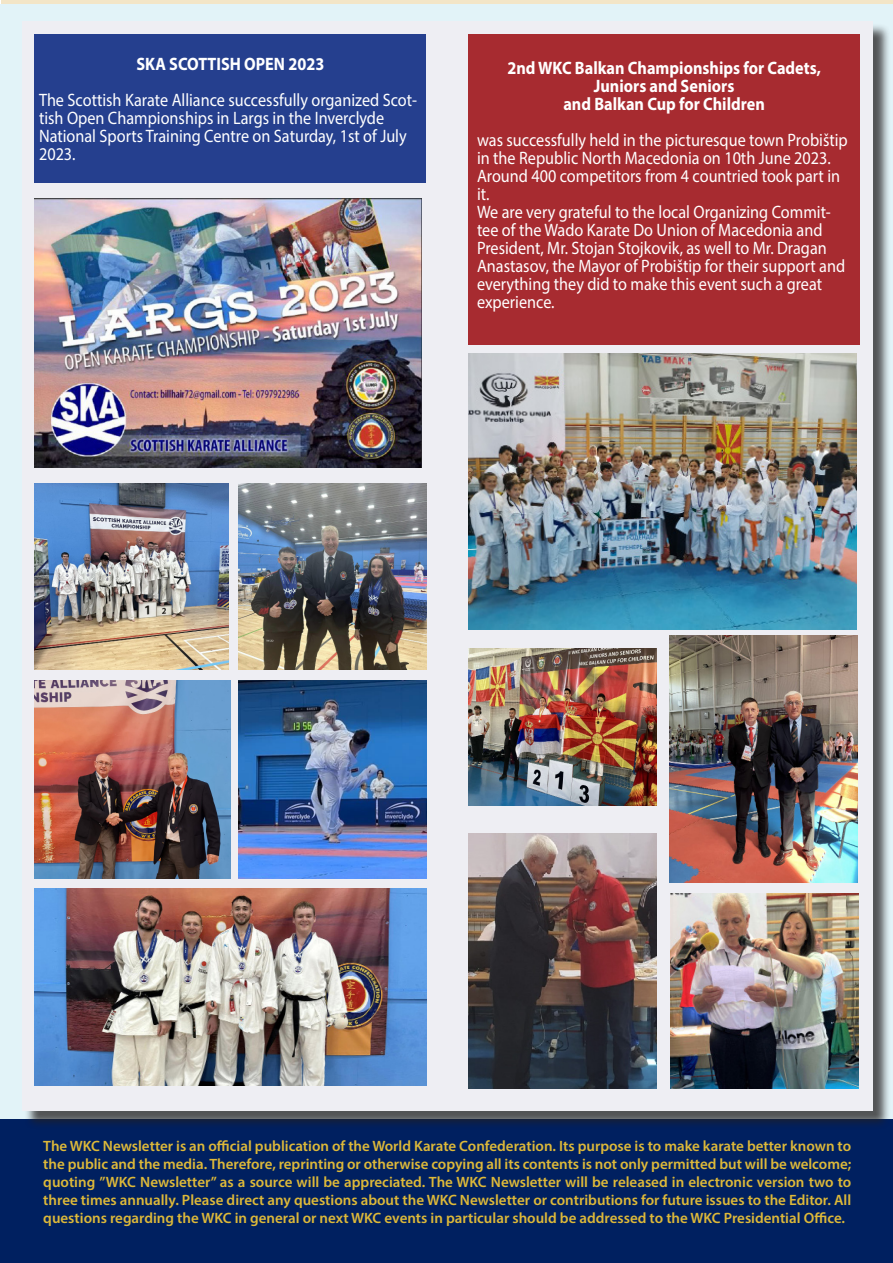
<style>
.page{position:relative;width:893px;height:1263px;background:#fff}
.page>*{position:absolute;margin:0;border:0;box-sizing:border-box;transform-origin:0 0}
.t2{font:18px/18px "Myriad Pro";color:#fff;scale:.9 1}
.t2-2{font:700 18px/18px "Myriad Pro";color:#fff;text-align:center;scale:.9 1}
.Paragraph_Style_1{font:600 15px/18px "Myriad Pro";color:#deb939;text-align:justify}
</style>
<div class="page">
<div style="left:1px;top:4px;width:892px;height:1259px;background:#e2f3f8"></div>
<div style="left:0;top:1119px;width:893px;height:144px;background:#002060"></div>
<div style="left:24px;top:24px;width:867px;height:1105px;background:#231f20;opacity:.75"></div>
<div style="left:22px;top:21px;width:850px;height:1090px;background:#eeeef3"></div>
<img style="left:35px;top:198px;width:387px;height:270px">
<div style="left:35px;top:34px;width:391px;height:149px;background:#253f8e"></div>
<img style="left:35px;top:484px;width:194px;height:186px">
<div style="left:469px;top:34px;width:391px;height:310px;background:#a72b30"></div>
<img style="left:238px;top:483px;width:188px;height:187px">
<img style="left:35px;top:681px;width:195px;height:197px">
<img style="left:35px;top:888px;width:391px;height:197px">
<img style="left:238px;top:681px;width:188px;height:197px">
<img style="left:469px;top:354px;width:387px;height:276px">
<img style="left:469px;top:649px;width:187px;height:157px">
<img style="left:671px;top:893px;width:188px;height:196px">
<img style="left:469px;top:833px;width:187px;height:256px">
<img style="left:669px;top:636px;width:188px;height:246px">
<p class="t2-2" style="left:136px;top:54px;width:210px">SKA SCOTTISH OPEN 2023</p>
<p class="t2" style="left:39px;top:90px;width:421px">The Scottish Karate Alliance successfully organized Scot&shy;tish Open Championships in Largs in the Inverclyde National Sports Training Centre on Saturday, 1st of July 2023.</p>
<p class="t2-2" style="left:507px;top:58px;width:350px">2nd WKC Balkan Championships for Cadets,<br>Juniors and Seniors</p>
<p class="t2-2" style="left:563px;top:94px;width:225px">and Balkan Cup for Children</p>
<p class="t2" style="left:477px;top:131px;width:413px">was successfully held in the picturesque town Probištip in the Republic North Macedonia on 10th June 2023.</p>
<p class="t2" style="left:477px;top:167px;width:405px">Around 400 competitors from 4 countried took part in it.</p>
<p class="t2" style="left:477px;top:203px;width:410px">We are very grateful to the local Organizing Commit&shy;tee of the Wado Karate Do Union of Macedonia and President, Mr. Stojan Stojkovik, as well to Mr. Dragan Anastasov, the Mayor of Probištip for their support and everything they did to make this event such a great experience.</p>
<p class="Paragraph_Style_1" style="left:43px;top:1136px;width:809px">The WKC Newsletter is an official publication of the World Karate Confederation. Its purpose is to make karate better known to the public and the media. Therefore, reprinting or otherwise copying all its contents is not only permitted but will be welcome; quoting ”WKC Newsletter” as a source will be appreciated. The WKC Newsletter will be released in electronic version two to three times annually. Please direct any questions about the WKC Newsletter or contributions for future issues to the Editor. All questions regarding the WKC in general or next WKC events in particular should be addressed to the WKC Presidential Office.</p>
</div>
